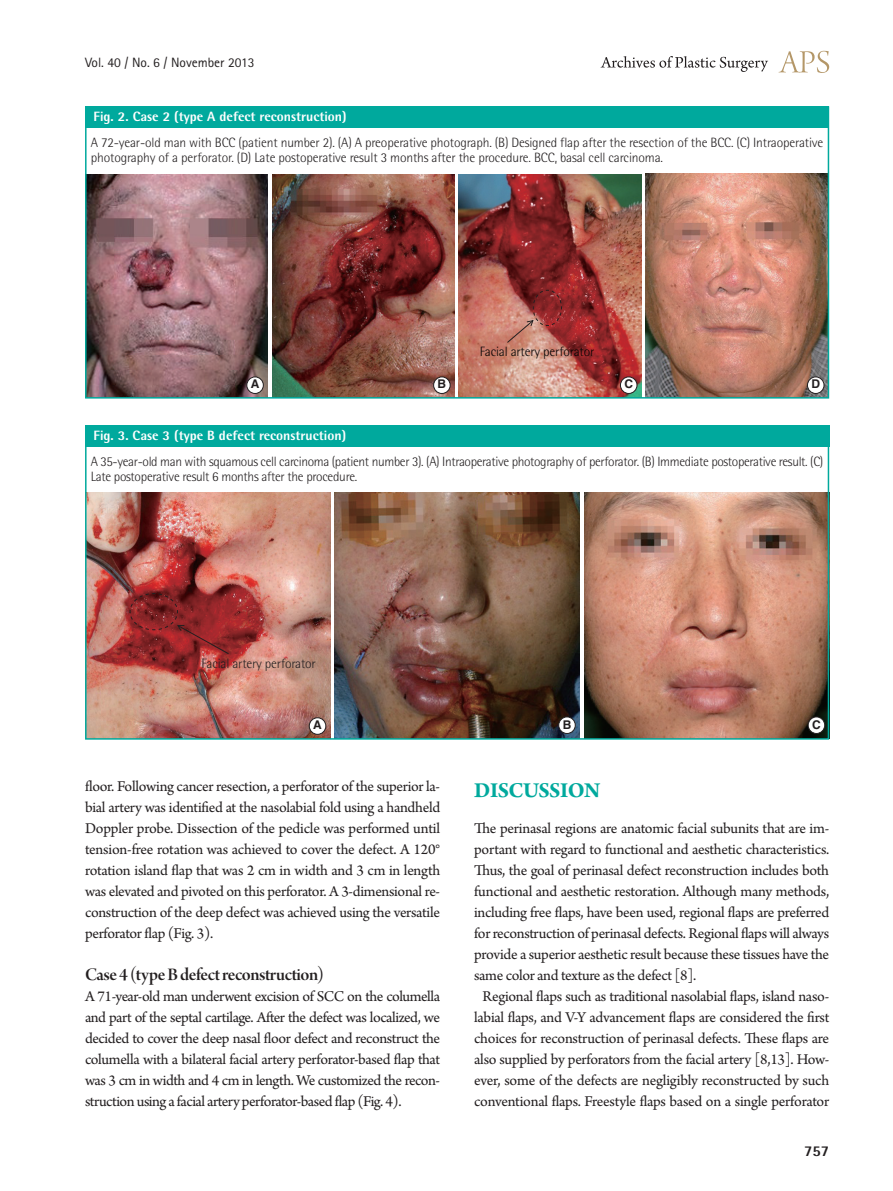
<style>
.page{position:relative;width:893px;height:1191px;background:#fff}
.page>*{position:absolute;margin:0;border:0;box-sizing:border-box;transform-origin:0 0}
.대제목{font:700 22.5px "Arno Pro";letter-spacing:-.02em;color:#00a99d}
.중제목{font:18.75px "Arno Pro Smbd Display";letter-spacing:-.02em;color:#231f20}
.본문_성형{font:15.75px/21px "Arno Pro";letter-spacing:-.02em;color:#231f20;text-align:justify}
.대제목-2{font:15.75px/21px "Arno Pro";letter-spacing:-.02em;color:#231f20;text-align:justify}
.t1{font:800 15px "Rotis Semi Sans Std";color:#231f20}
.그림__표-설명{font:300 13.5px/15px "Rotis Semi Sans Std";letter-spacing:-.015em;color:#231f20}
.표_그림_제목_볼드{font:800 13.5px "Rotis Semi Sans Std";color:#fff}
.t2{font:13.5px "Rotis Sans Serif Std";color:#231f20}
.그림__표-설명-2{font:300 13.5px "Rotis Semi Sans Std";letter-spacing:-.01em;color:#030303}
.t3{font:700 12px "Helvetica LT Std";color:#231f20}
</style>
<div class="page">
<svg style="left:779px;top:51px;width:50px;height:22px"></svg>
<svg style="left:601px;top:56px;width:167px;height:16px"></svg>
<img style="left:88px;top:174px;width:179px;height:221px">
<img style="left:272px;top:174px;width:182px;height:221px">
<img style="left:459px;top:174px;width:182px;height:221px">
<img style="left:646px;top:174px;width:180px;height:221px">
<div style="left:247px;top:377px;width:16px;height:16px;background:#fff;border-radius:50%"></div>
<div style="left:247px;top:377px;width:17px;height:17px;border:1px solid #231f20;border-radius:50%"></div>
<div style="left:434px;top:377px;width:16px;height:16px;background:#fff;border-radius:50%"></div>
<div style="left:433px;top:377px;width:17px;height:17px;border:1px solid #231f20;border-radius:50%"></div>
<div style="left:620px;top:377px;width:17px;height:16px;background:#fff;border-radius:50%"></div>
<div style="left:620px;top:377px;width:17px;height:17px;border:1px solid #231f20;border-radius:50%"></div>
<div style="left:807px;top:377px;width:17px;height:16px;background:#fff;border-radius:50%"></div>
<div style="left:807px;top:377px;width:17px;height:17px;border:1px solid #231f20;border-radius:50%"></div>
<svg style="left:506px;top:289px;width:56px;height:54px;background:#ab5b55"></svg>
<div style="left:85px;top:106px;width:743px;height:22px;background:#00a99d"></div>
<div style="left:85px;top:106px;width:744px;height:292px;border:2px solid #00a99d"></div>
<img style="left:88px;top:493px;width:242px;height:243px">
<img style="left:334px;top:493px;width:246px;height:243px">
<img style="left:584px;top:493px;width:242px;height:243px">
<div style="left:309px;top:718px;width:17px;height:16px;background:#fff;border-radius:50%"></div>
<div style="left:309px;top:717px;width:17px;height:17px;border:1px solid #231f20;border-radius:50%"></div>
<div style="left:559px;top:717px;width:16px;height:16px;background:#fff;border-radius:50%"></div>
<div style="left:558px;top:716px;width:17px;height:17px;border:1px solid #231f20;border-radius:50%"></div>
<div style="left:808px;top:717px;width:17px;height:16px;background:#fff;border-radius:50%"></div>
<div style="left:808px;top:716px;width:17px;height:17px;border:1px solid #231f20;border-radius:50%"></div>
<svg style="left:129px;top:593px;width:101px;height:62px;background:#8b2527"></svg>
<div style="left:85px;top:425px;width:744px;height:21px;background:#00a99d"></div>
<div style="left:85px;top:425px;width:744px;height:314px;border:2px solid #00a99d"></div>
<p class="t2" style="left:85px;top:54px;width:171px">Vol. 40 / No. 6 / November 2013</p>
<p class="표_그림_제목_볼드" style="left:94px;top:108px;width:255px">Fig. 2. Case 2 (type A defect reconstruction)</p>
<p class="그림__표-설명" style="left:91px;top:135px;width:734px">A 72-year-old man with BCC (patient number 2). (A) A preoperative photograph. (B) Designed flap after the resection of the BCC. (C) Intraoperative photography of a perforator. (D) Late postoperative result 3 months after the procedure. BCC, basal cell carcinoma.</p>
<p class="그림__표-설명-2" style="left:480px;top:343px;width:116px">Facial artery perforator</p>
<p class="t3" style="left:251px;top:377px;width:10px">A</p>
<p class="t3" style="left:438px;top:377px;width:10px">B</p>
<p class="t3" style="left:624px;top:377px;width:10px">C</p>
<p class="t3" style="left:811px;top:377px;width:10px">D</p>
<p class="표_그림_제목_볼드" style="left:94px;top:426px;width:254px">Fig. 3. Case 3 (type B defect reconstruction)</p>
<p class="그림__표-설명" style="left:91px;top:454px;width:734px">A 35-year-old man with squamous cell carcinoma (patient number 3). (A) Intraoperative photography of perforator. (B) Immediate postoperative result. (C)<br>Late postoperative result 6 months after the procedure.</p>
<p class="그림__표-설명" style="left:202px;top:656px;width:116px">Facial artery perforator</p>
<p class="t3" style="left:313px;top:718px;width:10px">A</p>
<p class="t3" style="left:563px;top:718px;width:10px">B</p>
<p class="t3" style="left:812px;top:718px;width:10px">C</p>
<p class="본문_성형" style="left:85px;top:777px;width:357px">floor. Following cancer resection, a perforator of the superior la&shy;bial artery was identified at the nasolabial fold using a handheld Doppler probe. Dissection of the pedicle was performed until tension-free rotation was achieved to cover the defect. A 120° rotation island flap that was 2 cm in width and 3 cm in length was elevated and pivoted on this perforator. A 3-dimensional re&shy;construction of the deep defect was achieved using the versatile perforator flap (Fig. 3).</p>
<p class="중제목" style="left:85px;top:964px;width:240px">Case 4 (type B defect reconstruction)</p>
<p class="본문_성형" style="left:85px;top:987px;width:357px">A 71-year-old man underwent excision of SCC on the columella and part of the septal cartilage. After the defect was localized, we decided to cover the deep nasal floor defect and reconstruct the columella with a bilateral facial artery perforator-based flap that was 3 cm in width and 4 cm in length. We customized the recon&shy;struction using a facial artery perforator-based flap (Fig. 4).</p>
<p class="대제목" style="left:474px;top:777px;width:128px">DISCUSSION</p>
<p class="대제목-2" style="left:474px;top:819px;width:357px">The perinasal regions are anatomic facial subunits that are im&shy;portant with regard to functional and aesthetic characteristics.<br>Thus, the goal of perinasal defect reconstruction includes both functional and aesthetic restoration. Although many methods, including free flaps, have been used, regional flaps are preferred for reconstruction of perinasal defects. Regional flaps will always provide a superior aesthetic result because these tissues have the same color and texture as the defect [8].</p>
<p class="본문_성형" style="left:474px;top:987px;width:357px;text-align:center">Regional flaps such as traditional nasolabial flaps, island naso&shy;labial flaps, and V-Y advancement flaps are considered the first choices for reconstruction of perinasal defects. These flaps are also supplied by perforators from the facial artery [8,13]. How&shy;ever, some of the defects are negligibly reconstructed by such conventional flaps. Freestyle flaps based on a single perforator</p>
<p class="t1" style="left:804px;top:1141px;width:27px">757</p>
</div>
